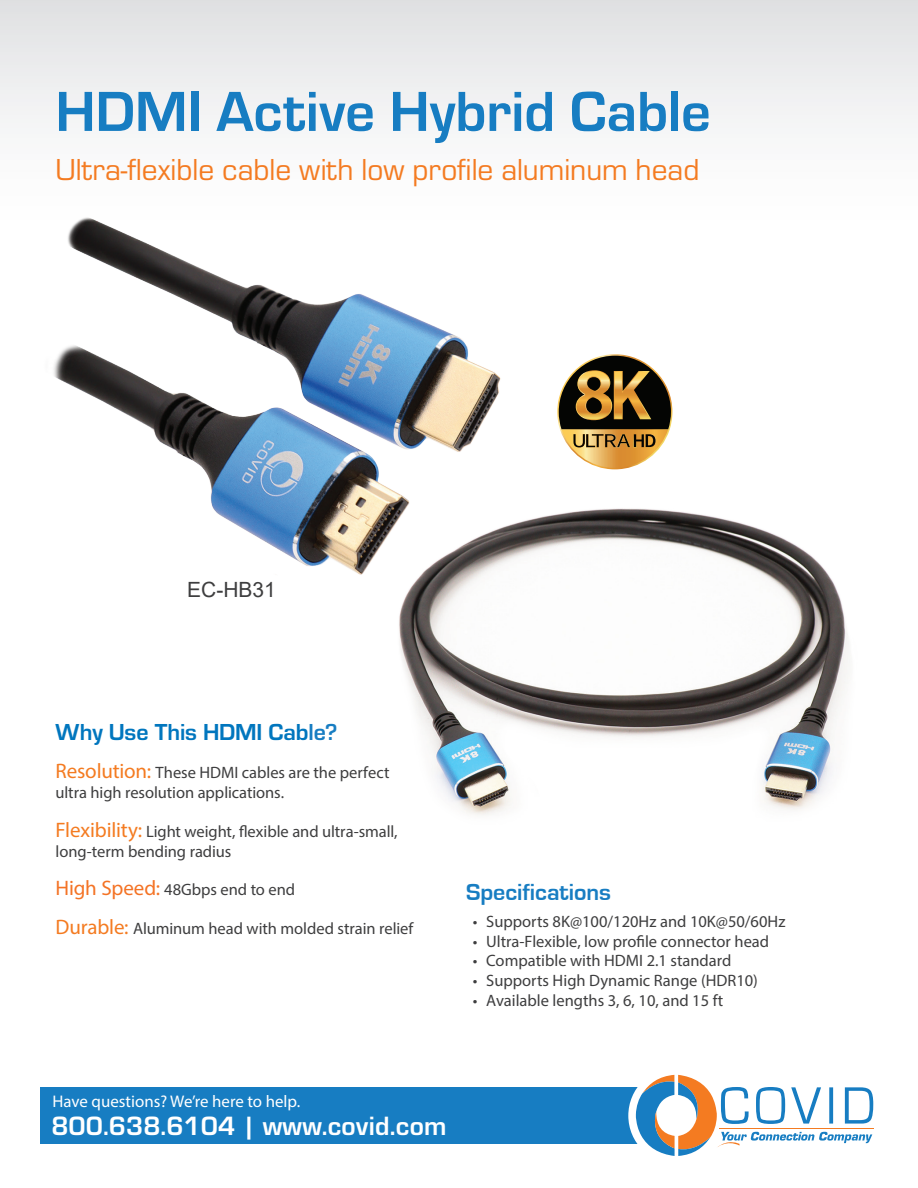
<style>
.page{position:relative;width:918px;height:1188px;background:#fff}
.page>*{position:absolute;margin:0;border:0;box-sizing:border-box;transform-origin:0 0}
.t1{font:700 58.5px "Eurostile";color:#177dc2}
.t2{font:31.5px "Eurostile";color:#f47b21}
.t3{font:700 27.45px "Eurostile";letter-spacing:.01em;color:#fff}
.t4{font:700 24px "Eurostile";letter-spacing:-.005em;color:#0076be}
.t5{font:700 24px "Eurostile";color:#177dc2}
.t6{font:21px "Arial";color:#3e3e3f}
.t7{font:16.95px "Myriad Pro";color:#fff}
.t8{font:16.5px/19.8px "Myriad Pro";color:#3e3e3f}
.s1{color:#177dc2}
.s2{font-size:21px;color:#f47b21}
.s3{font-size:21px;color:#f47325}
</style>
<div class="page">
<div style="left:0;top:0;width:918px;height:234px;background:linear-gradient(to bottom,#e1e2e4,#fff)"></div>
<div style="left:40px;top:1088px;width:628px;height:56px;background:#177dc2"></div>
<div style="left:628px;top:1067px;width:98px;height:97px;background:#fff;border-radius:50%"></div>
<svg style="left:636px;top:1075px;width:237px;height:81px"></svg>
<svg style="left:557px;top:354px;width:115px;height:115px"></svg>
<img style="left:399px;top:508px;width:451px;height:307px">
<img style="left:39px;top:205px;width:472px;height:377px">
<h1 class="t1" style="left:56px;top:70px;width:657px">HDMI Active Hybrid Cable</h1>
<h2 class="t2" style="left:56px;top:148px;width:645px">Ultra-flexible cable with low profile aluminum head</h2>
<p class="t6" style="left:187px;top:575px;width:90px">EC-HB31</p>
<h3 class="t4" style="left:56px;top:714px;width:284px">Why Use This HDMI Cab<span class="s1">le?</span></h3>
<p class="t8" style="left:56px;top:763px;width:336px"><span class="s2">Resolution:</span> These HDMI cables are the perfect ultra high resolution applications.</p>
<p class="t8" style="left:56px;top:821px;width:344px"><span class="s2">Flexibility:</span> Light weight, flexible and ultra-small, long-term bending radius</p>
<p class="t8" style="left:56px;top:880px;width:241px"><span class="s3">High Speed:</span> 48Gbps end to end</p>
<p class="t8" style="left:56px;top:918px;width:359px"><span class="s2">Durable:</span> Aluminum head with molded strain relief</p>
<h3 class="t5" style="left:466px;top:879px;width:147px">Specifications</h3>
<p class="t8" style="left:473px;top:911px;width:314px">• Supports 8K@100/120Hz and 10K@50/60Hz</p>
<p class="t8" style="left:473px;top:931px;width:298px">• Ultra-Flexible, low profile connector head</p>
<p class="t8" style="left:473px;top:951px;width:260px">• Compatible with HDMI 2.1 standard</p>
<p class="t8" style="left:473px;top:970px;width:287px">• Supports High Dynamic Range (HDR10)</p>
<p class="t8" style="left:473px;top:990px;width:252px">• Available lengths 3, 6, 10, and 15 ft</p>
<p class="t7" style="left:53px;top:1091px;width:249px">Have questions? We’re here to help.</p>
<h3 class="t3" style="left:51px;top:1106px;width:397px">800.638.6104 | www.covid.com</h3>
</div>
